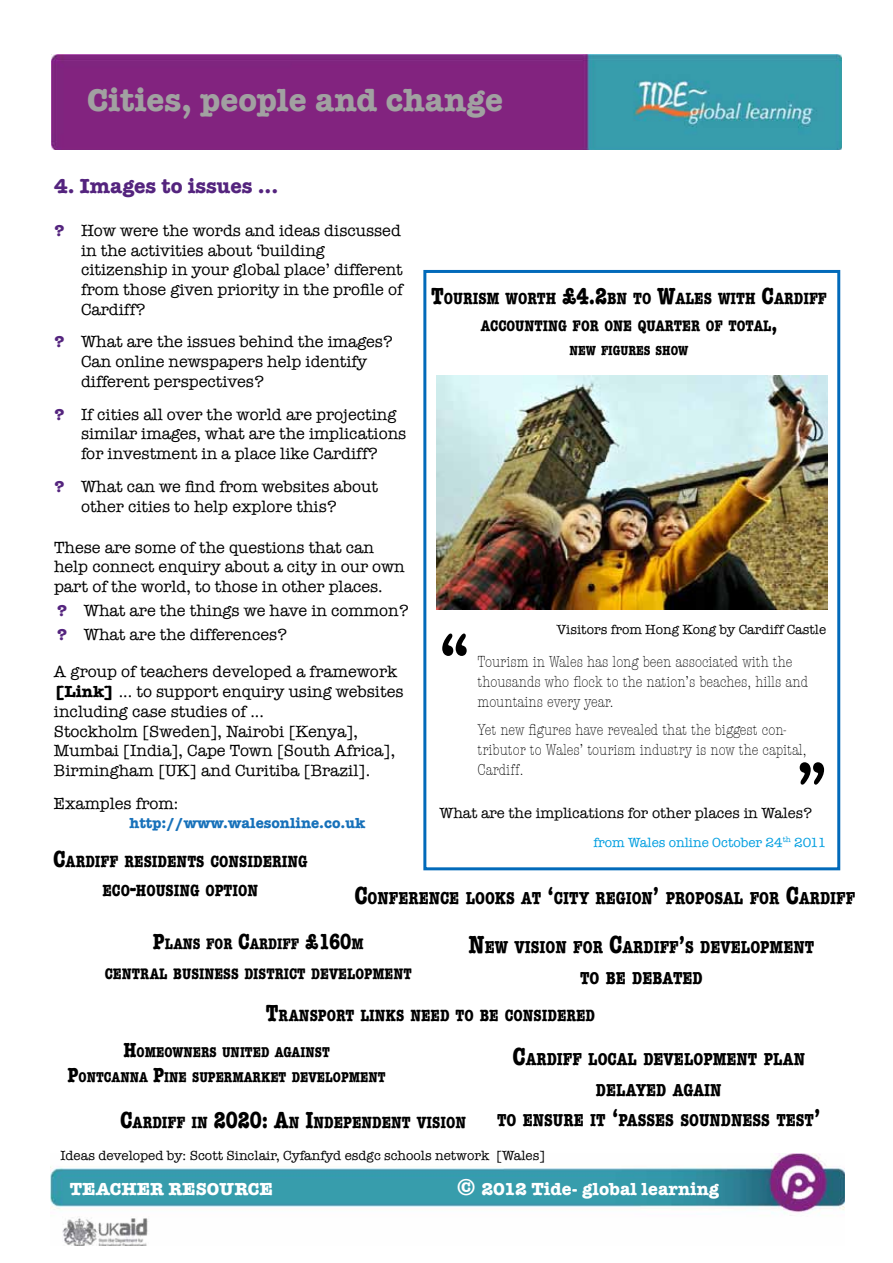
<style>
.page{position:relative;width:893px;height:1263px;background:#fff}
.page>*{position:absolute;margin:0;border:0;box-sizing:border-box;transform-origin:0 0}
.t1{font:700 52.5px "American Typewriter";color:#000}
.t2{font:700 33px "American Typewriter";color:#a1a1a1}
.t3{font:700 21px "American Typewriter";color:#54247e}
.t4{font:700 18px "American Typewriter";color:#fff}
.t5{font:700 condensed 17.85px/30.6px "American Typewriter";color:#000;text-align:center}
.t6{font:700 condensed 16.8px/28.8px "American Typewriter";color:#000;text-align:center}
.t7{font:16.5px/19.8px "American Typewriter";color:#000}
.t8{font:300 condensed 16.5px/19.8px "American Typewriter";color:#000}
.t9{font:700 condensed 15.75px/30.6px "American Typewriter";color:#000;text-align:center}
.t10{font:15px "American Typewriter";color:#000}
.t11{font:700 15px "American Typewriter";color:#1771ba}
.t12{font:700 condensed 14.7px/25.2px "American Typewriter";color:#000;text-align:center}
.t13{font:700 condensed 13.65px "American Typewriter";color:#000}
.t14{font:13.5px "American Typewriter";color:#000}
.t15{font:13.5px "American Typewriter";color:#009ee0}
.s1{font-weight:700;color:#54247e}
.s2{font-weight:700}
.s3{font-size:24px}
.s4{font-size:22.5px}
.s5{font-size:25.5px}
.s6{font-size:21px}
</style>
<div class="page">
<img style="left:51px;top:54px;width:791px;height:96px">
<img style="left:51px;top:1154px;width:793px;height:91px">
<div style="left:423px;top:270px;width:417px;height:600px;background:#fff;border:3px solid #026aba"></div>
<img style="left:437px;top:376px;width:390px;height:233px">
<h2 class="t2" style="left:87px;top:80px;width:417px">Cities, people and change</h2>
<p class="t3" style="left:54px;top:173px;width:226px">4. Images to issues ...</p>
<p class="t7" style="left:81px;top:220px;width:323px;text-indent:-27px"><span class="s1">?</span> How were the words and ideas discussed in the activities about ‘building citizenship in your global place’ different from those given priority in the profile of Cardiff?</p>
<p class="t7" style="left:81px;top:332px;width:313px;text-indent:-27px"><span class="s1">?</span> What are the issues behind the images?<br>Can online newspapers help identify different perspectives?</p>
<p class="t7" style="left:81px;top:404px;width:327px;text-indent:-27px"><span class="s1">?</span> If cities all over the world are projecting similar images, what are the implications for investment in a place like Cardiff?</p>
<p class="t7" style="left:81px;top:476px;width:299px;text-indent:-27px"><span class="s1">?</span> What can we find from websites about other cities to help explore this?</p>
<p class="t7" style="left:54px;top:537px;width:352px">These are some of the questions that can help connect enquiry about a city in our own part of the world, to those in other places.</p>
<p class="t7" style="left:57px;top:599px;width:353px;line-height:24px"><span class="s1">?</span> What are the things we have in common? <span class="s1">?</span> What are the differences?</p>
<p class="t7" style="left:54px;top:662px;width:351px">A group of teachers developed a framework <span class="s2">[Link]</span> ... to support enquiry using websites including case studies of ...<br>Stockholm [Sweden], Nairobi [Kenya], Mumbai [India], Cape Town [South Africa], Birmingham [UK] and Curitiba [Brazil].</p>
<p class="t7" style="left:54px;top:793px;width:126px">Examples from:</p>
<p class="t11" style="left:130px;top:813px;width:237px">http://www.walesonline.co.uk</p>
<p class="t6" style="left:431px;top:284px;width:397px"><span class="s3">T</span>OURISM WORTH <span class="s3">£4.2</span>BN TO <span class="s3">W</span>ALES WITH <span class="s3">C</span>ARDIFF</p>
<p class="t9" style="left:481px;top:311px;width:298px">ACCOUNTING FOR ONE QUARTER OF TOTAL<span class="s4">,</span></p>
<p class="t13" style="left:570px;top:342px;width:120px">NEW FIGURES SHOW</p>
<h1 class="t1" style="left:439px;top:620px;width:32px">“</h1>
<p class="t14" style="left:556px;top:622px;width:271px">Visitors from Hong Kong by Cardiff Castle</p>
<p class="t8" style="left:477px;top:652px;width:332px">Tourism in Wales has long been associated with the thousands who flock to the nation’s beaches, hills and mountains every year.</p>
<p class="t8" style="left:477px;top:720px;width:330px">Yet new figures have revealed that the biggest con&shy;tributor to Wales’ tourism industry is now the capital,<br>Cardiff.</p>
<h1 class="t1" style="left:827px;top:798px;width:32px;rotate:-180deg">“</h1>
<p class="t10" style="left:439px;top:804px;width:374px">What are the implications for other places in Wales?</p>
<p class="t15" style="left:594px;top:834px;width:234px">from Wales online October 24<sup>th</sup> 2011</p>
<p class="t6" style="left:53px;top:847px;width:256px"><span class="s3">C</span>ARDIFF RESIDENTS CONSIDERING<br>ECO<span class="s3">-</span>HOUSING OPTION</p>
<p class="t5" style="left:354px;top:882px;width:502px"><span class="s5">C</span>ONFERENCE LOOKS AT <span class="s5">‘</span>CITY REGION<span class="s5">’</span> PROPOSAL FOR <span class="s5">C</span>ARDIFF</p>
<p class="t9" style="left:105px;top:928px;width:308px"><span class="s4">P</span>LANS FOR <span class="s4">C</span>ARDIFF <span class="s4">£160</span>M<br>CENTRAL BUSINESS DISTRICT DEVELOPMENT</p>
<p class="t6" style="left:266px;top:1001px;width:331px"><span class="s3">T</span>RANSPORT LINKS NEED TO BE CONSIDERED</p>
<p class="t5" style="left:468px;top:932px;width:347px"><span class="s5">N</span>EW VISION FOR <span class="s5">C</span>ARDIFF<span class="s5">’</span>S DEVELOPMENT<br>TO BE DEBATED</p>
<p class="t12" style="left:68px;top:1040px;width:319px"><span class="s6">H</span>OMEOWNERS UNITED AGAINST<br><span class="s6">P</span>ONTCANNA <span class="s6">P</span>INE SUPERMARKET DEVELOPMENT</p>
<p class="t6" style="left:120px;top:1108px;width:348px"><span class="s3">C</span>ARDIFF IN <span class="s3">2020: A</span>N <span class="s3">I</span>NDEPENDENT VISION</p>
<p class="t5" style="left:497px;top:1044px;width:325px"><span class="s5">C</span>ARDIFF LOCAL DEVELOPMENT PLAN<br>DELAYED AGAIN<br>TO ENSURE IT <span class="s5">‘</span>PASSES SOUNDNESS TEST<span class="s5">’</span></p>
<p class="t14" style="left:60px;top:1148px;width:486px">Ideas developed by: Scott Sinclair, Cyfanfyd esdgc schools network [Wales]</p>
<p class="t4" style="left:70px;top:1178px;width:204px">TEACHER RESOURCE</p>
<p class="t4" style="left:457px;top:1178px;width:263px"><span class="s3">©</span> 2012 Tide- global learning</p>
</div>
